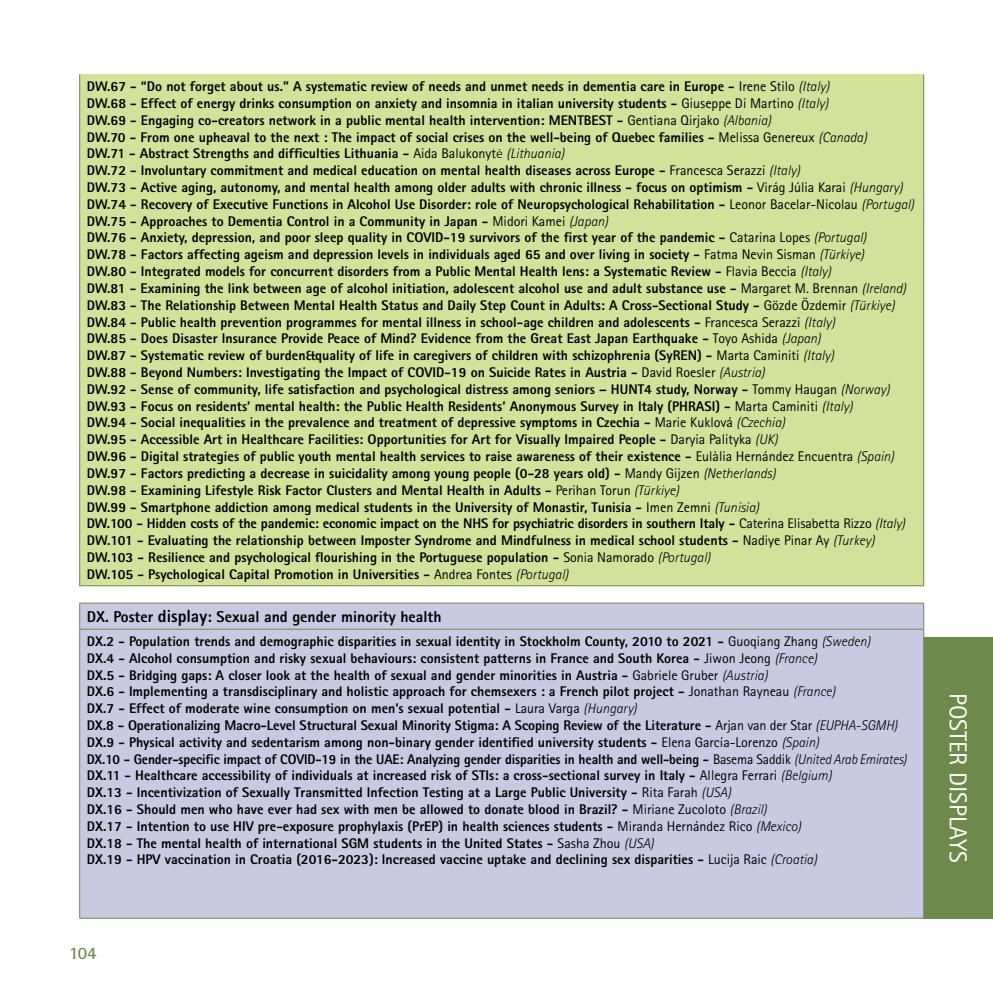
<style>
.page{position:relative;width:993px;height:993px;background:#fff}
.page>*{position:absolute;margin:0;border:0;box-sizing:border-box;transform-origin:0 0}
.t1{font:24.5px "Rotis Sans Serif Std";color:#fff}
.t2{font:700 17.5px "Rotis Sans Serif Std";color:#6d8a4c}
.t3{font:800 15.75px "Rotis Sans Serif Std";color:#000}
.t4{font:800 14px/16.8px "Rotis Sans Serif Std";color:#000}
.s1{font-weight:400}
.s2{font-weight:300;font-style:italic}
.s3{font-family:"Calibri";font-weight:300}
.s4{font-size:17.5px}
</style>
<div class="page">
<div style="left:923px;top:637px;width:69px;height:281px;background:#6d8a4c"></div>
<div style="left:80px;top:74px;width:843px;height:511px;background:#d3e19b"></div>
<hr style="left:79px;top:74px;width:1px;height:511px;background:#6d8a4c">
<hr style="left:923px;top:74px;width:1px;height:511px;background:#6d8a4c">
<hr style="left:79px;top:585px;width:844px;height:1px;background:#6d8a4c">
<div style="left:80px;top:603px;width:843px;height:314px;background:#c9cae2"></div>
<hr style="left:79px;top:602px;width:844px;height:1px;background:#6d8a4c">
<svg style="left:79px;top:603px;width:1px;height:25px"></svg>
<svg style="left:923px;top:603px;width:1px;height:25px"></svg>
<hr style="left:79px;top:628px;width:844px;height:1px;background:#6d8a4c">
<hr style="left:79px;top:629px;width:1px;height:288px;background:#6d8a4c">
<hr style="left:923px;top:629px;width:1px;height:288px;background:#6d8a4c">
<hr style="left:79px;top:917px;width:844px;height:1px;background:#6d8a4c">
<p class="t4" style="left:87px;top:78px;width:828px">DW.67 - “Do not forget about us.” A systematic review of needs and unmet needs in dementia care in Europe - <span class="s1">Irene Stilo</span> <span class="s2">(Italy)<br></span>DW.68 - Effect of energy drinks consumption on anxiety and insomnia in italian university students - <span class="s1">Giuseppe Di Martino</span> <span class="s2">(Italy)<br></span>DW.69 - Engaging co-creators network in a public mental health intervention: MENTBEST - <span class="s1">Gentiana Qirjako</span> <span class="s2">(Albania)<br></span>DW.70 - From one upheaval to the next : The impact of social crises on the well-being of Quebec families - <span class="s1">Melissa Genereux</span> <span class="s2">(Canada)<br></span>DW.71 - Abstract Strengths and difficulties Lithuania - <span class="s1">Aida Balukonyt</span><span class="s3">ė</span> <span class="s2">(Lithuania)<br></span>DW.72 - Involuntary commitment and medical education on mental health diseases across Europe - <span class="s1">Francesca Serazzi</span> <span class="s2">(Italy)<br></span>DW.73 - Active aging, autonomy, and mental health among older adults with chronic illness - focus on optimism - <span class="s1">Virág Júlia Karai</span> <span class="s2">(Hungary)<br></span>DW.74 - Recovery of Executive Functions in Alcohol Use Disorder: role of Neuropsychological Rehabilitation - <span class="s1">Leonor Bacelar-Nicolau</span> <span class="s2">(Portugal)<br></span>DW.75 - Approaches to Dementia Control in a Community in Japan - <span class="s1">Midori Kamei</span> <span class="s2">(Japan)<br></span>DW.76 - Anxiety, depression, and poor sleep quality in COVID-19 survivors of the first year of the pandemic - <span class="s1">Catarina Lopes</span> <span class="s2">(Portugal)<br></span>DW.78 - Factors affecting ageism and depression levels in individuals aged 65 and over living in society - <span class="s1">Fatma Nevin Sisman</span> <span class="s2">(Türkiye)<br></span>DW.80 - Integrated models for concurrent disorders from a Public Mental Health lens: a Systematic Review - <span class="s1">Flavia Beccia</span> <span class="s2">(Italy)<br></span>DW.81 - Examining the link between age of alcohol initiation, adolescent alcohol use and adult substance use - <span class="s1">Margaret M. Brennan</span> <span class="s2">(Ireland)<br></span>DW.83 - The Relationship Between Mental Health Status and Daily Step Count in Adults: A Cross-Sectional Study - <span class="s1">Gözde Özdemir</span> <span class="s2">(Türkiye)<br></span>DW.84 - Public health prevention programmes for mental illness in school-age children and adolescents - <span class="s1">Francesca Serazzi</span> <span class="s2">(Italy)<br></span>DW.85 - Does Disaster Insurance Provide Peace of Mind? Evidence from the Great East Japan Earthquake - <span class="s1">Toyo Ashida</span> <span class="s2">(Japan)<br></span>DW.87 - Systematic review of burden&amp;quality of life in caregivers of children with schizophrenia (SyREN) - <span class="s1">Marta Caminiti</span> <span class="s2">(Italy)<br></span>DW.88 - Beyond Numbers: Investigating the Impact of COVID-19 on Suicide Rates in Austria - <span class="s1">David Roesler</span> <span class="s2">(Austria)<br></span>DW.92 - Sense of community, life satisfaction and psychological distress among seniors – HUNT4 study, Norway - <span class="s1">Tommy Haugan</span> <span class="s2">(Norway)<br></span>DW.93 - Focus on residents’ mental health: the Public Health Residents’ Anonymous Survey in Italy (PHRASI) - <span class="s1">Marta Caminiti</span> <span class="s2">(Italy)<br></span>DW.94 - Social inequalities in the prevalence and treatment of depressive symptoms in Czechia - <span class="s1">Marie Kuklová</span> <span class="s2">(Czechia)<br></span>DW.95 - Accessible Art in Healthcare Facilities: Opportunities for Art for Visually Impaired People - <span class="s1">Daryia Palityka</span> <span class="s2">(UK)<br></span>DW.96 - Digital strategies of public youth mental health services to raise awareness of their existence - <span class="s1">Eulàlia Hernández Encuentra</span> <span class="s2">(Spain)<br></span>DW.97 - Factors predicting a decrease in suicidality among young people (0-28 years old) - <span class="s1">Mandy Gijzen</span> <span class="s2">(Netherlands)<br></span>DW.98 - Examining Lifestyle Risk Factor Clusters and Mental Health in Adults - <span class="s1">Perihan Torun</span> <span class="s2">(Türkiye)<br></span>DW.99 - Smartphone addiction among medical students in the University of Monastir, Tunisia - <span class="s1">Imen Zemni</span> <span class="s2">(Tunisia)<br></span>DW.100 - Hidden costs of the pandemic: economic impact on the NHS for psychiatric disorders in southern Italy - <span class="s1">Caterina Elisabetta Rizzo</span> <span class="s2">(Italy)<br></span>DW.101 - Evaluating the relationship between Imposter Syndrome and Mindfulness in medical school students - <span class="s1">Nadiye Pinar Ay</span> <span class="s2">(Turkey)<br></span>DW.103 - Resilience and psychological flourishing in the Portuguese population - <span class="s1">Sonia Namorado</span> <span class="s2">(Portugal)<br></span>DW.105 - Psychological Capital Promotion in Universities - <span class="s1">Andrea Fontes</span> <span class="s2">(Portugal)</span></p>
<p class="t3" style="left:87px;top:606px;width:356px">DX. Poster <span class="s4">display</span>: Sexual and gender minority health</p>
<p class="t4" style="left:87px;top:632px;width:821px">DX.2 - Population trends and demographic disparities in sexual identity in Stockholm County, 2010 to 2021 - <span class="s1">Guoqiang Zhang</span> <span class="s2">(Sweden)<br></span>DX.4 - Alcohol consumption and risky sexual behaviours: consistent patterns in France and South Korea - <span class="s1">Jiwon Jeong</span> <span class="s2">(France)<br></span>DX.5 - Bridging gaps: A closer look at the health of sexual and gender minorities in Austria - <span class="s1">Gabriele Gruber</span> <span class="s2">(Austria)<br></span>DX.6 - Implementing a transdisciplinary and holistic approach for chemsexers : a French pilot project - <span class="s1">Jonathan Rayneau</span> <span class="s2">(France)<br></span>DX.7 - Effect of moderate wine consumption on men’s sexual potential - <span class="s1">Laura Varga</span> <span class="s2">(Hungary)<br></span>DX.8 - Operationalizing Macro-Level Structural Sexual Minority Stigma: A Scoping Review of the Literature - <span class="s1">Arjan van der Star</span> <span class="s2">(EUPHA-SGMH)<br></span>DX.9 - Physical activity and sedentarism among non-binary gender identified university students - <span class="s1">Elena García-Lorenzo</span> <span class="s2">(Spain)<br></span>DX.10 - Gender-specific impact of COVID-19 in the UAE: Analyzing gender disparities in health and well-being - <span class="s1">Basema Saddik</span> <span class="s2">(United Arab Emirates)<br></span>DX.11 - Healthcare accessibility of individuals at increased risk of STIs: a cross-sectional survey in Italy - <span class="s1">Allegra Ferrari</span> <span class="s2">(Belgium)<br></span>DX.13 - Incentivization of Sexually Transmitted Infection Testing at a Large Public University - <span class="s1">Rita Farah</span> <span class="s2">(USA)<br></span>DX.16 - Should men who have ever had sex with men be allowed to donate blood in Brazil? - <span class="s1">Miriane Zucoloto</span> <span class="s2">(Brazil)<br></span>DX.17 - Intention to use HIV pre-exposure prophylaxis (PrEP) in health sciences students - <span class="s1">Miranda Hernández Rico</span> <span class="s2">(Mexico)<br></span>DX.18 - The mental health of international SGM students in the United States - <span class="s1">Sasha Zhou</span> <span class="s2">(USA)<br></span>DX.19 - HPV vaccination in Croatia (2016-2023): Increased vaccine uptake and declining sex disparities - <span class="s1">Lucija Raic</span> <span class="s2">(Croatia)</span></p>
<p class="t2" style="left:69px;top:941px;width:29px">104</p>
<h1 class="t1" style="left:972px;top:692px;width:171px;rotate:90deg">POSTER DISPLAYS</h1>
</div>
